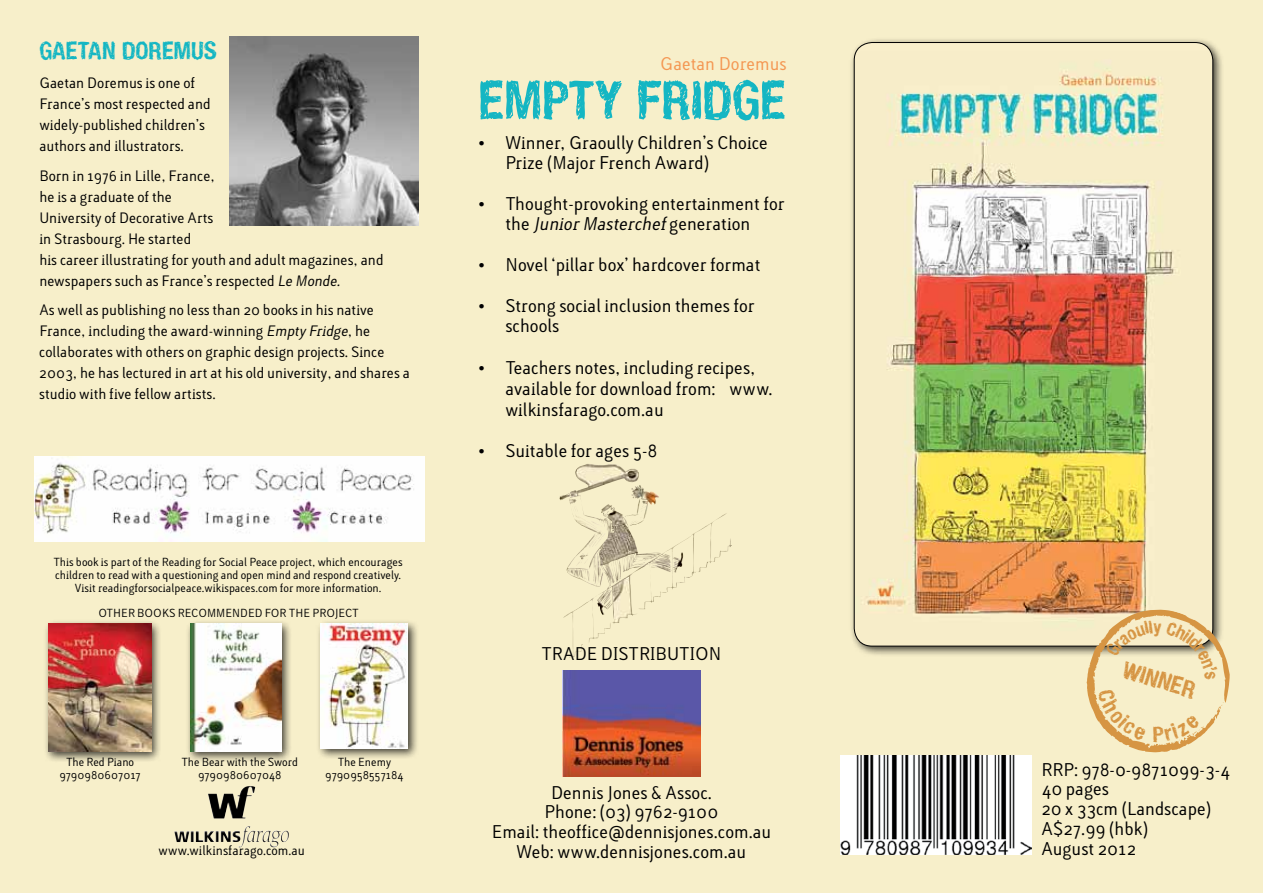
<style>
.page{position:relative;width:1263px;height:893px;background:#f7efca}
.page>*{position:absolute;margin:0;border:0;box-sizing:border-box;transform-origin:0 0}
.t1{font:700 52.5px "Hand Vetica";color:#14b6c3}
.t2{font:700 24px "Hand Vetica";color:#14b6c3}
.t3{font:700 23.55px "Hand Vetica";color:#d69543}
.t4{font:700 18px "Hand Vetica";color:#d69543}
.t5{font:16.5px/19.8px "Lacuna";color:#000}
.t6{font:16.5px "Lacuna";color:#f49752}
.t7{font:13.5px/21px "Lacuna";color:#000}
.t8{font:12px "Lacuna";color:#000}
.t9{font:10.5px/12.6px "Lacuna";color:#000;text-align:center}
.s1{font-style:italic}
</style>
<div class="page">
<div style="left:849px;top:37px;width:375px;height:621px;background:#000;opacity:.75"></div>
<img style="left:854px;top:43px;width:359px;height:603px">
<img style="left:840px;top:756px;width:191px;height:98px">
<img style="left:230px;top:36px;width:189px;height:189px">
<img style="left:233px;top:786px;width:16px;height:23px">
<img style="left:34px;top:456px;width:391px;height:86px">
<div style="left:43px;top:619px;width:376px;height:143px;background:#000;opacity:.75"></div>
<img style="left:320px;top:624px;width:88px;height:124px">
<img style="left:49px;top:624px;width:102px;height:127px">
<img style="left:190px;top:624px;width:92px;height:127px">
<img style="left:562px;top:671px;width:138px;height:105px">
<img style="left:559px;top:464px;width:98px;height:55px">
<svg style="left:1086px;top:609px;width:144px;height:143px"></svg>
<h2 class="t2" style="left:39px;top:35px;width:179px">GAETAN DOREMUS</h2>
<p class="t7" style="left:39px;top:73px;width:173px">Gaetan Doremus is one of<br>France’s most respected and widely-published children’s authors and illustrators.</p>
<p class="t7" style="left:39px;top:166px;width:346px">Born in 1976 in Lille, France,<br>he is a graduate of the<br>University of Decorative Arts<br>in Strasbourg. He started<br>his career illustrating for youth and adult magazines, and newspapers such as France’s respected <span class="s1">Le Monde.</span></p>
<p class="t7" style="left:39px;top:300px;width:372px">As well as publishing no less than 20 books in his native France, including the award-winning <span class="s1">Empty Fridge</span>, he collaborates with others on graphic design projects. Since 2003, he has lectured in art at his old university, and shares a studio with five fellow artists.</p>
<p class="t9" style="left:54px;top:556px;width:351px">This book is part of the Reading for Social Peace project, which encourages children to read with a questioning and open mind and respond creatively.<br>Visit readingforsocialpeace.wikispaces.com for more information.</p>
<p class="t9" style="left:99px;top:607px;width:261px">OTHER BOOKS RECOMMENDED FOR T HE PROJECT</p>
<p class="t9" style="left:59px;top:756px;width:83px">The Red Piano<br>9790980607017</p>
<p class="t9" style="left:182px;top:756px;width:118px">The Bear with the Sword<br>9790980607048</p>
<p class="t9" style="left:325px;top:756px;width:80px">The Enemy<br>9790958557184</p>
<p class="t8" style="left:158px;top:843px;width:148px">www.wilkinsfarago.com.au</p>
<p class="t6" style="left:660px;top:53px;width:128px">Gaetan Doremus</p>
<h1 class="t1" style="left:478px;top:67px;width:309px">EMPTY FRIDGE</h1>
<p class="t5" style="left:505px;top:133px;width:264px;text-indent:-27px">• Winner, Graoully Children’s Choice<br>Prize (Major French Award)</p>
<p class="t5" style="left:478px;top:194px;width:308px;text-align:center">• Thought-provoking entertainment for t h e <span class="s1">JuniorMasterchef</span>ge n e ra t io n</p>
<p class="t5" style="left:478px;top:255px;width:284px">• Novel ‘pillar box’ hardcover format</p>
<p class="t5" style="left:505px;top:296px;width:251px;text-indent:-27px">• Strong social inclusion themes for schools</p>
<p class="t5" style="left:505px;top:358px;width:268px;line-height:21px;text-indent:-27px">• Teachers notes, including recipes, available for download from: www. wilkinsfarago.com.au</p>
<p class="t5" style="left:478px;top:441px;width:181px">• Suitable for ages 5-8</p>
<p class="t5" style="left:541px;top:644px;width:182px">TRADE DISTRIBUT ION</p>
<p class="t5" style="left:492px;top:783px;width:281px;text-align:center">Dennis Jones &amp; Assoc.<br>Phone: (03) 9762-9100<br>Email: theoffice@dennisjones.com.au<br>Web: www.dennisjones.com.au</p>
<h3 class="t4" style="left:1153px;top:615px;width:10px">y</h3>
<h3 class="t3" style="left:1127px;top:654px;width:77px;rotate:17deg">WINNER</h3>
<p class="t5" style="left:1041px;top:760px;width:190px">RRP: 978-0-9871099-3-4<br>40 pages<br>20 x 33cm (Landscape)<br>A$27.99 (hbk)<br>August 2012</p>
</div>
